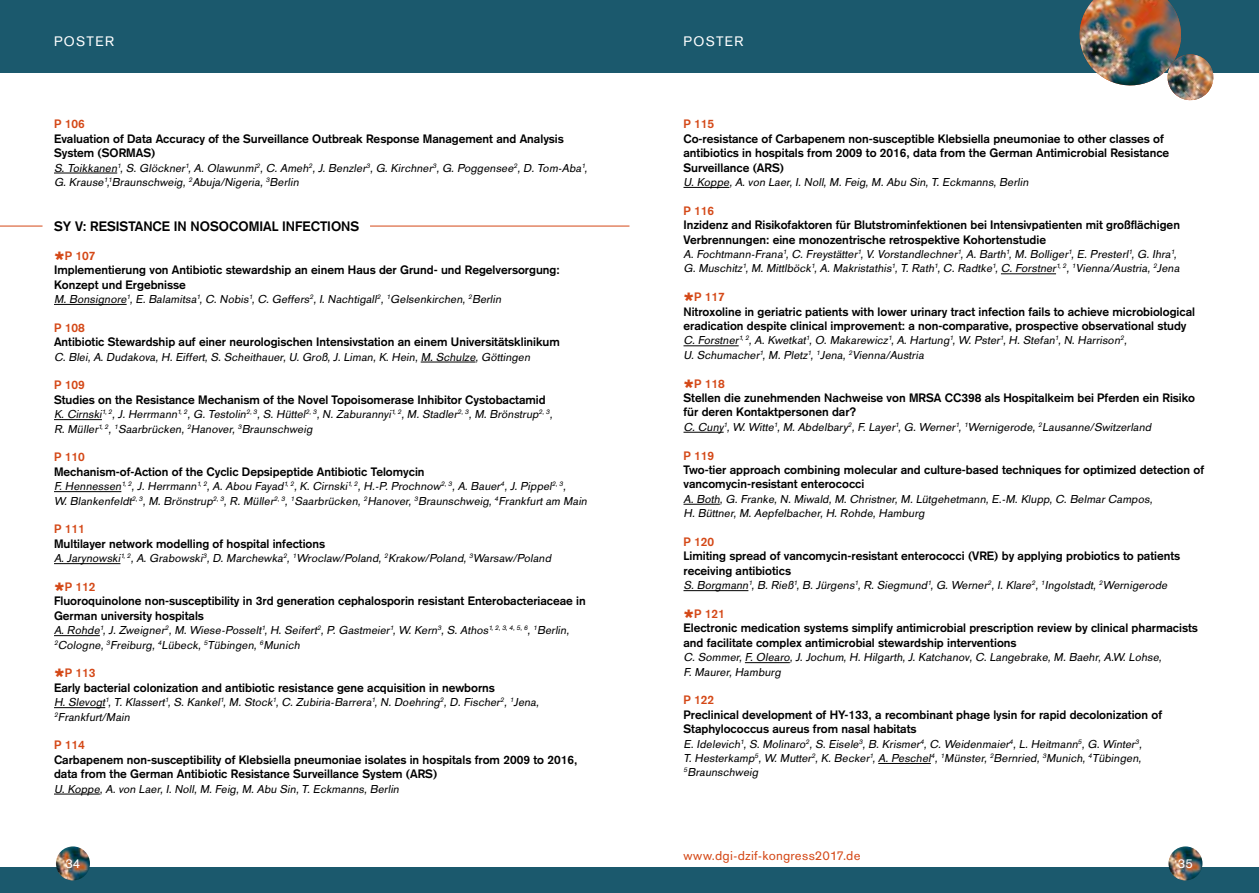
<style>
.page{position:relative;width:1259px;height:893px;background:#fff}
.page>*{position:absolute;margin:0;border:0;box-sizing:border-box;transform-origin:0 0}
.t1{font:700 13.5px "Akzidenz Grotesk";color:#000}
.t2{font:13.5px "Akzidenz";letter-spacing:.015em;color:#d44817}
.t3{font:13.5px "Akzidenz Grotesk";letter-spacing:.1em;color:#fff}
.t4{font:13.5px "Akzidenz";color:#fff}
.t5{font:italic 12px/14.4px "Akzidenz";color:#000}
.t6{font:700 12px/14.4px "Akzidenz Grotesk";color:#000}
.t7{font:700 12px "Akzidenz Grotesk";color:#d44817}
</style>
<div class="page">
<div style="left:0;top:0;width:1259px;height:72px;background:#1b596d"></div>
<div style="left:0;top:867px;width:1259px;height:26px;background:#1b596d"></div>
<img style="left:1074px;top:0;width:141px;height:101px">
<img style="left:1168px;top:846px;width:34px;height:34px;border-radius:17px">
<img style="left:56px;top:846px;width:34px;height:34px;border-radius:17px">
<hr style="left:54px;top:173px;width:63px;height:1px;background:#000">
<hr style="left:54px;top:304px;width:73px;height:1px;background:#000">
<hr style="left:421px;top:362px;width:54px;height:1px;background:#000">
<hr style="left:54px;top:419px;width:48px;height:1px;background:#000">
<hr style="left:54px;top:491px;width:67px;height:1px;background:#000">
<hr style="left:54px;top:563px;width:66px;height:1px;background:#000">
<hr style="left:54px;top:635px;width:46px;height:1px;background:#000">
<hr style="left:54px;top:707px;width:51px;height:1px;background:#000">
<hr style="left:54px;top:794px;width:46px;height:1px;background:#000">
<hr style="left:683px;top:187px;width:46px;height:1px;background:#000">
<hr style="left:1001px;top:274px;width:55px;height:1px;background:#000">
<hr style="left:683px;top:346px;width:55px;height:1px;background:#000">
<hr style="left:683px;top:432px;width:40px;height:1px;background:#000">
<hr style="left:683px;top:504px;width:37px;height:1px;background:#000">
<hr style="left:683px;top:590px;width:65px;height:1px;background:#000">
<hr style="left:745px;top:662px;width:45px;height:1px;background:#000">
<hr style="left:878px;top:763px;width:53px;height:1px;background:#000">
<hr style="left:0;top:226px;width:43px;height:1px;background:#d44817">
<hr style="left:370px;top:226px;width:259px;height:1px;background:#d44817">
<p class="t3" style="left:54px;top:34px;width:62px">POSTER</p>
<p class="t3" style="left:683px;top:34px;width:62px">POSTER</p>
<p class="t7" style="left:54px;top:117px;width:32px">P 106</p>
<p class="t6" style="left:54px;top:131px;width:511px">Evaluation of Data Accuracy of the Surveillance Outbreak Response Management and Analysis<br>System (SORMAS)</p>
<p class="t5" style="left:54px;top:161px;width:538px">S.Toikkanen<sup>1</sup>,S.Glöckner<sup>1</sup>,A.Olawunmi<sup>2</sup>,C.Ameh<sup>2</sup>,J.Benzler<sup>3</sup>,G.Kirchner<sup>3</sup>,G.Poggensee<sup>2</sup>,D.Tom-Aba<sup>1</sup>,<br>G.Krause<sup>1</sup>,<sup>1</sup>Braunschweig,<sup>2</sup>Abuja/Nigeria,<sup>3</sup>Berlin</p>
<p class="t1" style="left:54px;top:218px;width:307px">SY V: RESISTANCE IN NOSOCOMIAL INFECTIONS</p>
<p class="t7" style="left:65px;top:248px;width:32px">P 107</p>
<p class="t6" style="left:54px;top:263px;width:507px">Implementierung von Antibiotic stewardship an einem Haus der Grund- und Regelversorgung:<br>Konzept und Ergebnisse</p>
<p class="t5" style="left:54px;top:293px;width:452px">M.Bonsignore<sup>1</sup>,E.Balamitsa<sup>1</sup>,C.Nobis<sup>1</sup>,C.Geffers<sup>2</sup>,I.Nachtigall<sup>2</sup>,<sup>1</sup>Gelsenkirchen,<sup>2</sup>Berlin</p>
<p class="t7" style="left:54px;top:320px;width:32px">P 108</p>
<p class="t6" style="left:54px;top:335px;width:507px">Antibiotic Stewardship auf einer neurologischen Intensivstation an einem Universitätsklinikum</p>
<p class="t5" style="left:54px;top:350px;width:481px">C.Blei,A.Dudakova,H.Eiffert,S.Scheithauer,U.Groß,J.Liman,K.Hein,M.Schulze,Göttingen</p>
<p class="t7" style="left:54px;top:378px;width:32px">P 109</p>
<p class="t6" style="left:54px;top:392px;width:493px">Studies on the Resistance Mechanism of the Novel Topoisomerase Inhibitor Cystobactamid</p>
<p class="t5" style="left:54px;top:408px;width:503px">K.Cirnski<sup>1,2</sup>,J.Herrmann<sup>1,2</sup>,G.Testolin<sup>2,3</sup>,S.Hüttel<sup>2,3</sup>,N.Zaburannyi<sup>1,2</sup>,M.Stadler<sup>2,3</sup>,M.Brönstrup<sup>2,3</sup>,<br>R.Müller<sup>1,2</sup>,<sup>1</sup>Saarbrücken,<sup>2</sup>Hanover,<sup>3</sup>Braunschweig</p>
<p class="t7" style="left:54px;top:450px;width:32px">P 110</p>
<p class="t6" style="left:54px;top:464px;width:372px">Mechanism-of-Action of the Cyclic Depsipeptide Antibiotic Telomycin</p>
<p class="t5" style="left:54px;top:480px;width:538px">F.Hennessen<sup>1,2</sup>,J.Herrmann<sup>1,2</sup>,A.Abou Fayad<sup>1,2</sup>,K.Cirnski<sup>1,2</sup>,H.-P.Prochnow<sup>2,3</sup>,A.Bauer<sup>4</sup>,J.Pippel<sup>2,3</sup>,<br>W.Blankenfeldt<sup>2,3</sup>,M.Brönstrup<sup>2,3</sup>,R.Müller<sup>2,3</sup>,<sup>1</sup>Saarbrücken,<sup>2</sup>Hanover,<sup>3</sup>Braunschweig,<sup>4</sup>Frankfurtam Main</p>
<p class="t7" style="left:54px;top:522px;width:32px">P 111</p>
<p class="t6" style="left:54px;top:536px;width:273px">Multilayer network modelling of hospital infections</p>
<p class="t5" style="left:54px;top:552px;width:502px">A.Jarynowski<sup>1,2</sup>,A.Grabowski<sup>3</sup>,D.Marchewka<sup>2</sup>,<sup>1</sup>Wroclaw/Poland,<sup>2</sup>Krakow/Poland,<sup>3</sup>Warsaw/Poland</p>
<p class="t7" style="left:65px;top:580px;width:32px">P 112</p>
<p class="t6" style="left:54px;top:594px;width:533px">Fluoroquinolone non-susceptibility in 3rd generation cephalosporin resistant Enterobacteriaceae in<br>German university hospitals</p>
<p class="t5" style="left:54px;top:624px;width:520px">A.Rohde<sup>1</sup>,J.Zweigner<sup>2</sup>,M.Wiese-Posselt<sup>1</sup>,H.Seifert<sup>2</sup>,P.Gastmeier<sup>1</sup>,W.Kern<sup>3</sup>,S.Athos<sup>1,2,3,4,5,6</sup>,<sup>1</sup>Berlin,<br><sup>2</sup>Cologne,<sup>3</sup>Freiburg,<sup>4</sup>Lübeck,<sup>5</sup>Tübingen,<sup>6</sup>Munich</p>
<p class="t7" style="left:65px;top:666px;width:32px">P 113</p>
<p class="t6" style="left:54px;top:680px;width:442px">Early bacterial colonization and antibiotic resistance gene acquisition in newborns</p>
<p class="t5" style="left:54px;top:696px;width:489px">H.Slevogt<sup>1</sup>,T.Klassert<sup>1</sup>,S.Kankel<sup>1</sup>,M.Stock<sup>1</sup>,C.Zubiria-Barrera<sup>1</sup>,N.Doehring<sup>2</sup>,D.Fischer<sup>2</sup>,<sup>1</sup>Jena,<br><sup>2</sup>Frankfurt/Main</p>
<p class="t7" style="left:54px;top:738px;width:32px">P 114</p>
<p class="t6" style="left:54px;top:752px;width:525px">Carbapenem non-susceptibility of Klebsiella pneumoniae isolates in hospitals from 2009 to 2016, data from the German Antibiotic Resistance Surveillance System (ARS)</p>
<p class="t5" style="left:54px;top:782px;width:350px">U.Koppe,A.von Laer,I.Noll,M.Feig,M.Abu Sin,T.Eckmanns,Berlin</p>
<p class="t4" style="left:65px;top:854px;width:17px">34</p>
<p class="t7" style="left:683px;top:117px;width:32px">P 115</p>
<p class="t6" style="left:683px;top:131px;width:487px">Co-resistance of Carbapenem non-susceptible Klebsiella pneumoniae to other classes of antibiotics in hospitals from 2009 to 2016, data from the German Antimicrobial Resistance<br>Surveillance (ARS)</p>
<p class="t5" style="left:683px;top:176px;width:350px">U.Koppe,A.von Laer,I.Noll,M.Feig,M.Abu Sin,T.Eckmanns,Berlin</p>
<p class="t7" style="left:683px;top:203px;width:32px">P 116</p>
<p class="t6" style="left:683px;top:218px;width:498px">Inzidenz and Risikofaktoren für Blutstrominfektionen bei Intensivpatienten mit großflächigen<br>Verbrennungen: eine monozentrische retrospektive Kohortenstudie</p>
<p class="t5" style="left:683px;top:248px;width:501px">A.Fochtmann-Frana<sup>1</sup>,C.Freystätter<sup>1</sup>,V.Vorstandlechner<sup>1</sup>,A.Barth<sup>1</sup>,M.Bolliger<sup>1</sup>,E.Presterl<sup>1</sup>,G.Ihra<sup>1</sup>,<br>G.Muschitz<sup>1</sup>,M.Mittlböck<sup>1</sup>,A.Makristathis<sup>1</sup>,T.Rath<sup>1</sup>,C.Radtke<sup>1</sup>,C.Forstner<sup>1,2</sup>,<sup>1</sup>Vienna/Austria,<sup>2</sup>Jena</p>
<p class="t7" style="left:694px;top:290px;width:32px">P 117</p>
<p class="t6" style="left:683px;top:304px;width:513px">Nitroxoline in geriatric patients with lower urinary tract infection fails to achieve microbiological eradication despite clinical improvement: a non-comparative, prospective observational study</p>
<p class="t5" style="left:683px;top:334px;width:448px">C.Forstner<sup>1,2</sup>,A.Kwetkat<sup>1</sup>,O.Makarewicz<sup>1</sup>,A.Hartung<sup>1</sup>,W.Pfister<sup>1</sup>,H.Stefan<sup>1</sup>,N.Harrison<sup>2</sup>,<br>U.Schumacher<sup>1</sup>,M.Pletz<sup>1</sup>,<sup>1</sup>Jena,<sup>2</sup>Vienna/Austria</p>
<p class="t7" style="left:694px;top:376px;width:32px">P 118</p>
<p class="t6" style="left:683px;top:390px;width:513px">Stellen die zunehmenden Nachweise von MRSA CC398 als Hospitalkeim bei Pferden ein Risiko für deren Kontaktpersonen dar?</p>
<p class="t5" style="left:683px;top:421px;width:472px">C.Cuny<sup>1</sup>,W.Witte<sup>1</sup>,M.Abdelbary<sup>2</sup>,F.Layer<sup>1</sup>,G.Werner<sup>1</sup>,<sup>1</sup>Wernigerode,<sup>2</sup>Lausanne/Switzerland</p>
<p class="t7" style="left:683px;top:448px;width:32px">P 119</p>
<p class="t6" style="left:683px;top:462px;width:522px">Two-tier approach combining molecular and culture-based techniques for optimized detection of vancomycin-resistant enterococci</p>
<p class="t5" style="left:683px;top:493px;width:473px">A.Both,G.Franke,N.Miwald,M.Christner,M.Lütgehetmann,E.-M.Klupp,C.BelmarCampos,<br>H.Büttner,M.Aepfelbacher,H.Rohde,Hamburg</p>
<p class="t7" style="left:683px;top:535px;width:32px">P 120</p>
<p class="t6" style="left:683px;top:549px;width:498px">Limiting spread of vancomycin-resistant enterococci (VRE) by applying probiotics to patients receiving antibiotics</p>
<p class="t5" style="left:683px;top:579px;width:488px">S.Borgmann<sup>1</sup>,B.Rieß<sup>1</sup>,B.Jürgens<sup>1</sup>,R.Siegmund<sup>1</sup>,G.Werner<sup>2</sup>,I.Klare<sup>2</sup>,<sup>1</sup>Ingolstadt,<sup>2</sup>Wernigerode</p>
<p class="t7" style="left:694px;top:607px;width:32px">P 121</p>
<p class="t6" style="left:683px;top:621px;width:516px">Electronic medication systems simplify antimicrobial prescription review by clinical pharmacists and facilitate complex antimicrobial stewardship interventions</p>
<p class="t5" style="left:683px;top:651px;width:483px">C.Sommer,F.Olearo,J.Jochum,H.Hilgarth,J.Katchanov,C.Langebrake,M.Baehr,A.W.Lohse,<br>F.Maurer,Hamburg</p>
<p class="t7" style="left:683px;top:693px;width:32px">P 122</p>
<p class="t6" style="left:683px;top:707px;width:480px">Preclinical development of HY-133, a recombinant phage lysin for rapid decolonization of<br>Staphylococcus aureus from nasal habitats</p>
<p class="t5" style="left:683px;top:737px;width:463px;text-align:justify">E.Idelevich<sup>1</sup>,S.Molinaro<sup>2</sup>,S.Eisele<sup>3</sup>,B.Krismer<sup>4</sup>,C.Weidenmaier<sup>4</sup>,L.Heitmann<sup>5</sup>,G.Winter<sup>3</sup>, T.Hesterkamp<sup>5</sup>,W.Mutter<sup>2</sup>,K.Becker<sup>1</sup>,A.Peschel<sup>4</sup>,<sup>1</sup>Münster,<sup>2</sup>Bernried,<sup>3</sup>Munich,<sup>4</sup>Tübingen, <sup>5</sup>Braunschweig</p>
<p class="t2" style="left:683px;top:846px;width:179px">www.dgi-dzif-kongress2017.de</p>
<p class="t4" style="left:1178px;top:854px;width:17px">35</p>
</div>
